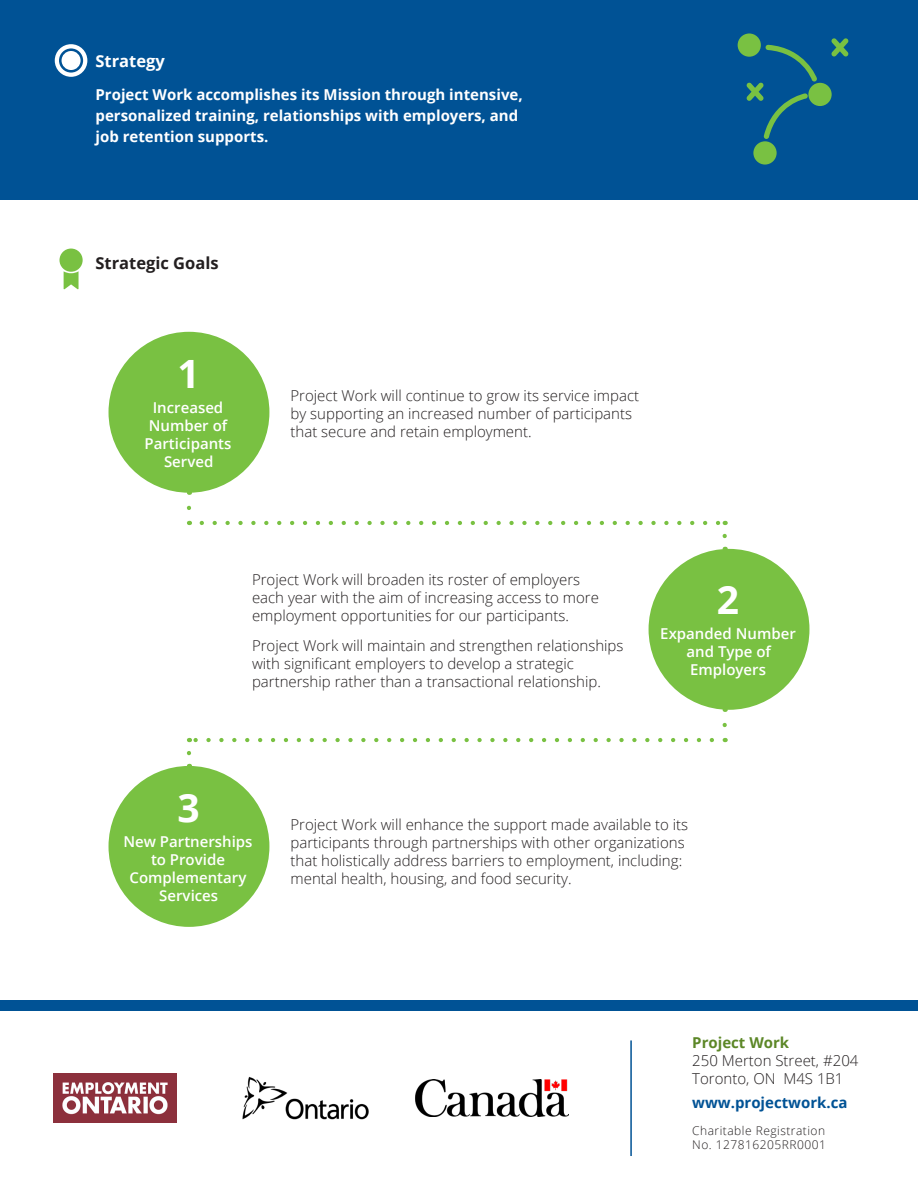
<style>
.page{position:relative;width:918px;height:1188px;background:#fff}
.page>*{position:absolute;margin:0;border:0;box-sizing:border-box;transform-origin:0 0}
.t1{font:700 39px "Open Sans";color:#fff}
.Titles{font:700 16.5px "Open Sans";color:#231f20}
.Titles-2{font:700 16.5px "Open Sans";color:#fff}
.No_Spacing{font:300 15px/18px "Open Sans";color:#231f20}
.Bullet_Title{font:700 15px/21px "Open Sans";color:#fff}
.No_Spacing-2{font:600 15px/18px "Open Sans";color:#fff;text-align:center}
.Body{font:300 15px/18px "Open Sans";color:#231f20}
.Body-2{font:700 15px "Open Sans";color:#005295}
.Body-3{font:700 15px "Open Sans";color:#5c8727}
.Body-4{font:300 12px/14.4px "Open Sans";letter-spacing:.04em;color:#231f20}
</style>
<div class="page">
<div style="left:0;top:0;width:918px;height:199px;background:#005295"></div>
<div style="left:0;top:1000px;width:918px;height:11px;background:#005295"></div>
<div style="left:62px;top:51px;width:19px;height:19px;background:#fff;border-radius:50%"></div>
<div style="left:109px;top:332px;width:160px;height:161px;background:#79c142;border-radius:50%"></div>
<div style="left:649px;top:549px;width:160px;height:161px;background:#79c142;border-radius:50%"></div>
<div style="left:109px;top:766px;width:160px;height:161px;background:#79c142;border-radius:50%"></div>
<svg style="left:202px;top:521px;width:516px;height:4px"></svg>
<svg style="left:723px;top:536px;width:4px;height:13px"></svg>
<svg style="left:189px;top:738px;width:523px;height:4px"></svg>
<svg style="left:187px;top:753px;width:4px;height:13px"></svg>
<img style="left:415px;top:1080px;width:154px;height:36px">
<img style="left:242px;top:1076px;width:127px;height:44px">
<img style="left:54px;top:1074px;width:122px;height:49px">
<div style="left:808px;top:83px;width:24px;height:23px;background:#79c142;border-radius:50%"></div>
<div style="left:753px;top:141px;width:24px;height:24px;background:#79c142;border-radius:50%"></div>
<div style="left:738px;top:33px;width:23px;height:24px;background:#79c142;border-radius:50%"></div>
<svg style="left:746px;top:45px;width:71px;height:94px"></svg>
<svg style="left:831px;top:38px;width:18px;height:18px"></svg>
<svg style="left:64px;top:271px;width:15px;height:18px"></svg>
<div style="left:59px;top:249px;width:24px;height:23px;background:#79c142;border-radius:50%"></div>
<div style="left:55px;top:44px;width:32px;height:33px;border:4px solid #fff;border-radius:50%"></div>
<hr style="left:630px;top:1040px;width:2px;height:116px;background:#005295">
<p class="Titles-2" style="left:96px;top:49px;width:71px">Strategy</p>
<p class="Bullet_Title" style="left:96px;top:83px;width:429px">Project Work accomplishes its Mission through intensive, personalized training, relationships with employers, and job retention supports.</p>
<p class="Titles" style="left:96px;top:251px;width:125px">Strategic Goals</p>
<p class="t1" style="left:178px;top:346px;width:24px">1</p>
<p class="No_Spacing-2" style="left:145px;top:398px;width:88px">Increased<br>Number of<br>Participants<br>Served</p>
<p class="No_Spacing" style="left:291px;top:387px;width:350px">Project Work will continue to grow its service impact by supporting an increased number of participants that secure and retain employment.</p>
<p class="No_Spacing" style="left:252px;top:570px;width:349px">Project Work will broaden its roster of employers each year with the aim of increasing access to more employment opportunities for our participants.</p>
<p class="No_Spacing" style="left:252px;top:636px;width:373px">Project Work will maintain and strengthen relationships with significant employers to develop a strategic partnership rather than a transactional relationship.</p>
<p class="t1" style="left:717px;top:572px;width:24px">2</p>
<p class="No_Spacing-2" style="left:660px;top:624px;width:137px">Expanded Number and Type of<br>Employers</p>
<p class="t1" style="left:178px;top:780px;width:24px">3</p>
<p class="No_Spacing-2" style="left:123px;top:832px;width:131px">New Partnerships to Provide<br>Complementary<br>Services</p>
<p class="No_Spacing" style="left:291px;top:816px;width:399px">Project Work will enhance the support made available to its participants through partnerships with other organizations that holistically address barriers to employment, including: mental health, housing, and food security.</p>
<p class="Body-3" style="left:692px;top:1032px;width:98px">Project Work</p>
<p class="Body" style="left:692px;top:1051px;width:168px">250 Merton Street, #204<br>Toronto, ON M4S 1B1</p>
<p class="Body-2" style="left:692px;top:1092px;width:157px">www.projectwork.ca</p>
<p class="Body-4" style="left:692px;top:1123px;width:135px">Charitable Registration<br>No. 127816205RR0001</p>
</div>
